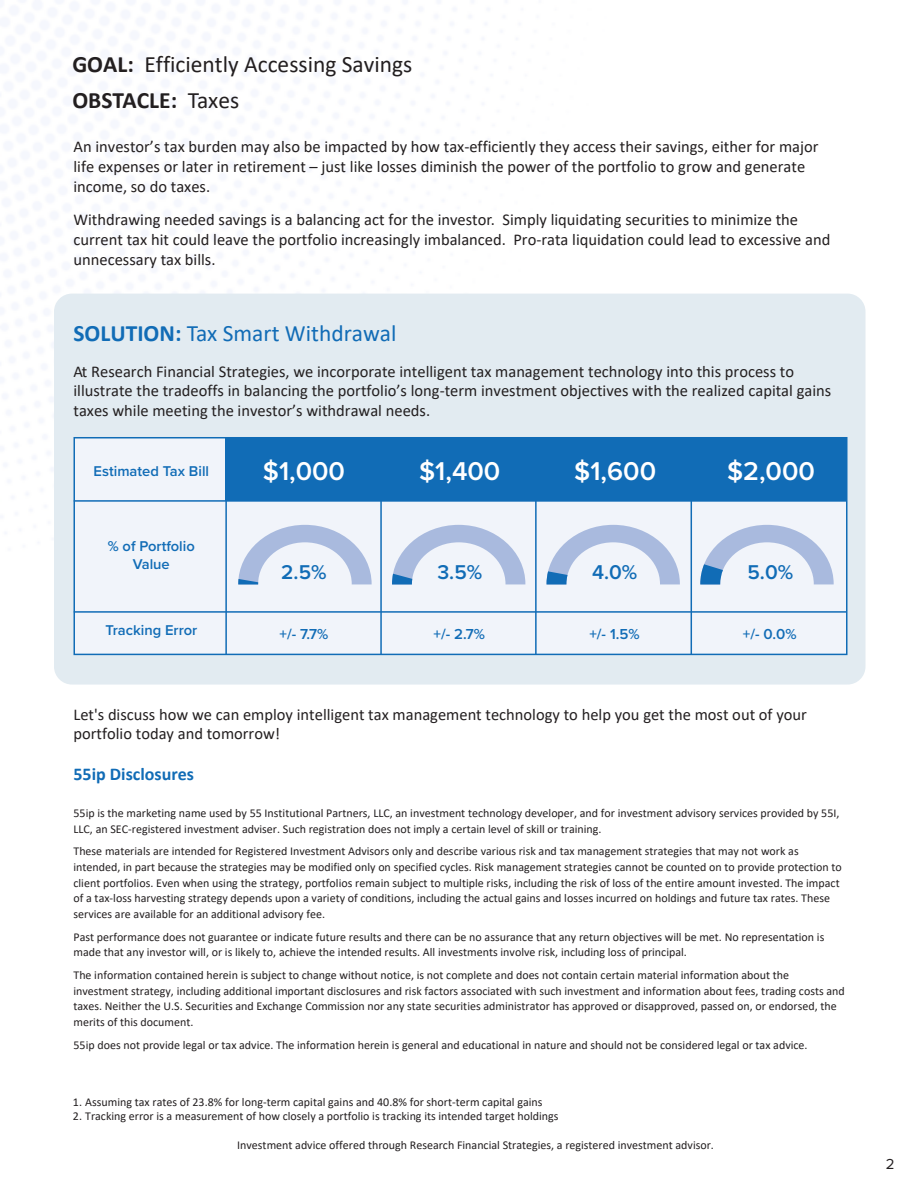
<style>
.page{position:relative;width:918px;height:1188px;background:#fff}
.page>*{position:absolute;margin:0;border:0;box-sizing:border-box;transform-origin:0 0}
.t1{font:600 26.7px "Proxima Nova";color:#fff}
.t2{font:23.55px/36px "Calibri";color:#231f20}
.t3{font:23.55px "Calibri";color:#116cb6}
.t4{font:600 20.7px "Proxima Nova";color:#116cb6}
.t5{font:700 18px "Calibri";color:#116cb6}
.t6{font:16.5px/19.8px "Calibri";color:#231f20}
.t7{font:600 15px "Proxima Nova";color:#116cb6}
.t8{font:15px "Proxima Nova";color:#231f20}
.t9{font:600 14.7px/17.7px "Proxima Nova";color:#116cb6;text-align:center}
.t10{font:12px/15.8px "Calibri";color:#231f20}
.s1{font-weight:700}
</style>
<div class="page">
<div style="left:54px;top:294px;width:812px;height:391px;background:#e2ebf1;border-radius:18px"></div>
<div style="left:74px;top:437px;width:774px;height:218px;background:#f1f4fa;border:2px solid #116cb6"></div>
<div style="left:226px;top:438px;width:621px;height:63px;background:#116cb6"></div>
<hr style="left:225px;top:438px;width:2px;height:216px;background:#116cb6">
<hr style="left:380px;top:438px;width:2px;height:216px;background:#116cb6">
<hr style="left:535px;top:438px;width:2px;height:216px;background:#116cb6">
<hr style="left:691px;top:438px;width:1px;height:216px;background:#116cb6">
<hr style="left:74px;top:500px;width:773px;height:2px;background:#116cb6">
<hr style="left:74px;top:611px;width:773px;height:2px;background:#116cb6">
<svg style="left:238px;top:525px;width:134px;height:59px"></svg>
<svg style="left:392px;top:525px;width:133px;height:59px"></svg>
<svg style="left:700px;top:525px;width:134px;height:59px"></svg>
<svg style="left:547px;top:525px;width:133px;height:59px"></svg>
<p class="t2" style="left:72px;top:45px;width:342px"><span class="s1">GOAL:</span> Efficiently Accessing Savings<br><span class="s1">OBSTACLE:</span> Taxes</p>
<p class="t6" style="left:74px;top:136px;width:747px">An investor’s tax burden may also be impacted by how tax-efficiently they access their savings, either for major life expenses or later in retirement – just like losses diminish the power of the portfolio to grow and generate income, so do taxes.</p>
<p class="t6" style="left:74px;top:209px;width:758px">Withdrawing needed savings is a balancing act for the investor. Simply liquidating securities to minimize the current tax hit could leave the portfolio increasingly imbalanced. Pro-rata liquidation could lead to excessive and unnecessary tax bills.</p>
<p class="t3" style="left:74px;top:316px;width:325px"><span class="s1">SOLUTION:</span> Tax Smart Withdrawal</p>
<p class="t6" style="left:74px;top:361px;width:759px">At Research Financial Strategies, we incorporate intelligent tax management technology into this process to illustrate the tradeoffs in balancing the portfolio’s long-term investment objectives with the realized capital gains taxes while meeting the investor’s withdrawal needs.</p>
<p class="t9" style="left:94px;top:462px;width:117px">Estimated Tax Bill</p>
<p class="t9" style="left:108px;top:537px;width:88px">% of Portfolio<br>Value</p>
<p class="t9" style="left:105px;top:621px;width:93px">Tracking Error</p>
<p class="t1" style="left:263px;top:451px;width:84px">$1,000</p>
<p class="t1" style="left:574px;top:451px;width:83px">$1,600</p>
<p class="t1" style="left:419px;top:451px;width:83px">$1,400</p>
<p class="t1" style="left:727px;top:451px;width:89px">$2,000</p>
<p class="t4" style="left:281px;top:557px;width:47px">2.5%</p>
<p class="t4" style="left:592px;top:557px;width:47px">4.0%</p>
<p class="t4" style="left:437px;top:557px;width:46px">3.5%</p>
<p class="t4" style="left:748px;top:557px;width:47px">5.0%</p>
<p class="t7" style="left:279px;top:622px;width:50px">+/- 7.7%</p>
<p class="t7" style="left:434px;top:622px;width:53px">+/- 2.7%</p>
<p class="t7" style="left:589px;top:622px;width:52px">+/- 1.5%</p>
<p class="t7" style="left:743px;top:622px;width:55px">+/- 0.0%</p>
<p class="t6" style="left:74px;top:704px;width:735px;line-height:19.2px">Let's discuss how we can employ intelligent tax management technology to help you get the most out of your portfolio today and tomorrow!</p>
<p class="t5" style="left:74px;top:761px;width:122px">55ip Disclosures</p>
<p class="t10" style="left:74px;top:805px;width:768px">55ip is the marketing name used by 55 Institutional Partners, LLC, an investment technology developer, and for investment advisory services provided by 55I,<br>LLC, an SEC-registered investment adviser. Such registration does not imply a certain level of skill or training.</p>
<p class="t10" style="left:74px;top:843px;width:770px">These materials are intended for Registered Investment Advisors only and describe various risk and tax management strategies that may not work as intended, in part because the strategies may be modified only on specified cycles. Risk management strategies cannot be counted on to provide protection to client portfolios. Even when using the strategy, portfolios remain subject to multiple risks, including the risk of loss of the entire amount invested. The impact of a tax-loss harvesting strategy depends upon a variety of conditions, including the actual gains and losses incurred on holdings and future tax rates. These services are available for an additional advisory fee.</p>
<p class="t10" style="left:74px;top:929px;width:752px">Past performance does not guarantee or indicate future results and there can be no assurance that any return objectives will be met. No representation is made that any investor will, or is likely to, achieve the intended results. All investments involve risk, including loss of principal.</p>
<p class="t10" style="left:74px;top:967px;width:773px">The information contained herein is subject to change without notice, is not complete and does not contain certain material information about the investment strategy, including additional important disclosures and risk factors associated with such investment and information about fees, trading costs and taxes. Neither the U.S. Securities and Exchange Commission nor any state securities administrator has approved or disapproved, passed on, or endorsed, the merits of this document.</p>
<p class="t10" style="left:74px;top:1036px;width:736px">55ip does not provide legal or tax advice. The information herein is general and educational in nature and should not be considered legal or tax advice.</p>
<p class="t10" style="left:73px;top:1094px;width:471px">1. Assuming tax rates of 23.8% for long-term capital gains and 40.8% for short-term capital gains</p>
<p class="t10" style="left:73px;top:1108px;width:487px">2. Tracking error is a measurement of how closely a portfolio is tracking its intended target holdings</p>
<p class="t10" style="left:237px;top:1137px;width:478px">Investment advice offered through Research Financial Strategies, a registered investment advisor.</p>
<p class="t8" style="left:886px;top:1157px;width:10px">2</p>
</div>
